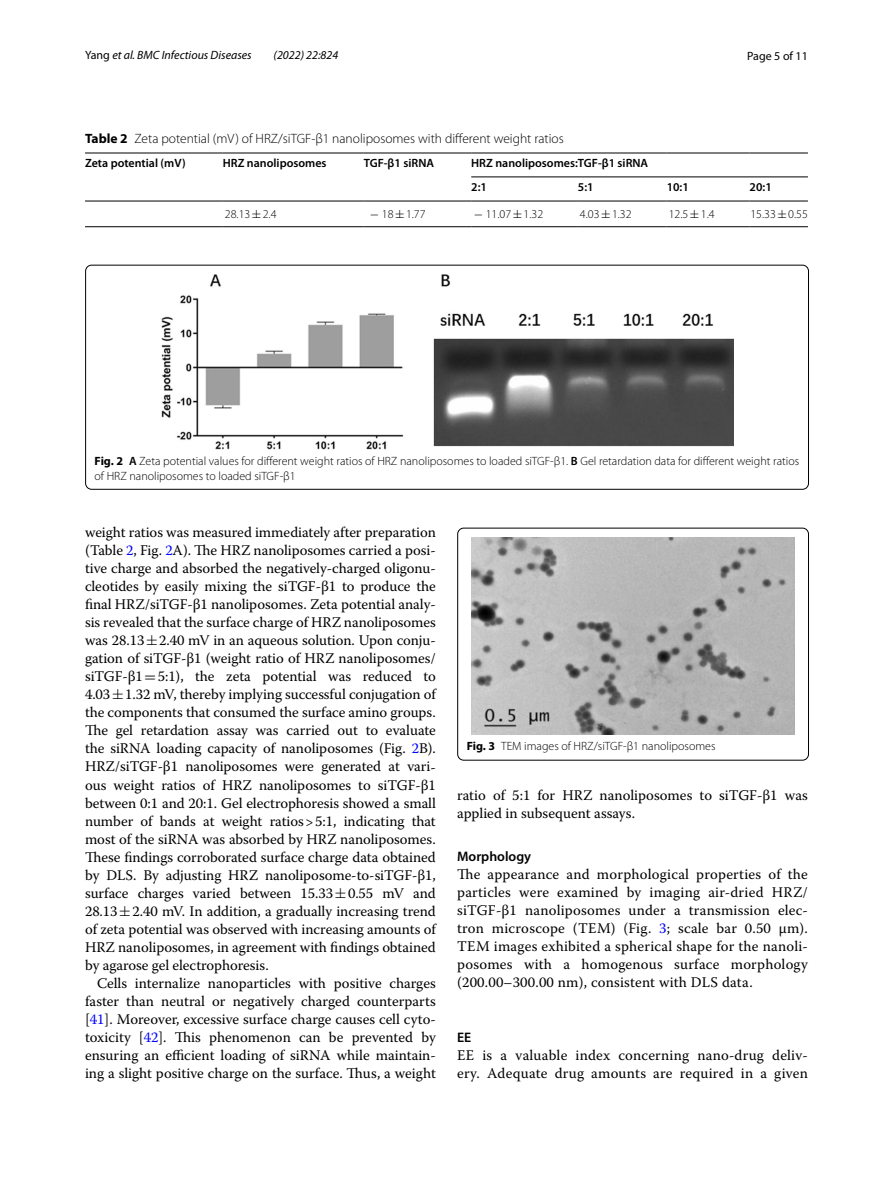
<style>
.page{position:relative;width:893px;height:1187px;background:#fff}
.page>*{position:absolute;margin:0;border:0;box-sizing:border-box;transform-origin:0 0}
.t1{font:14.7px/18px "Warnock Pro";letter-spacing:.005em;color:#000;text-align:justify}
.t2{font:600 13.8px "Myriad Pro";color:#000}
.t3{font:300 13.5px "Myriad Pro";color:#000}
.t4{font:300 12px/15px "Myriad Pro";color:#000}
.t5{font:600 12px/23.9px "Myriad Pro";color:#000}
.t6{font:italic 12px "Myriad Pro";color:#000}
.t7{font:12px "Myriad Pro";color:#000}
.s1{font-style:normal}
.s2{font-weight:700}
.s3{font-family:"MTSY";font-weight:400}
.s4{font-weight:600}
.s5{color:#00f}
.s6{font-family:"MTSY"}
</style>
<div class="page">
<hr style="left:85px;top:153px;width:138px;height:1px;background:#000">
<hr style="left:85px;top:201px;width:138px;height:1px;background:#000">
<hr style="left:223px;top:153px;width:141px;height:1px;background:#000">
<hr style="left:223px;top:201px;width:141px;height:1px;background:#000">
<hr style="left:364px;top:153px;width:107px;height:1px;background:#000">
<hr style="left:364px;top:201px;width:107px;height:1px;background:#000">
<hr style="left:471px;top:153px;width:107px;height:1px;background:#000">
<hr style="left:578px;top:153px;width:89px;height:1px;background:#000">
<hr style="left:667px;top:153px;width:83px;height:1px;background:#000">
<hr style="left:750px;top:153px;width:58px;height:1px;background:#000">
<hr style="left:471px;top:201px;width:107px;height:1px;background:#000">
<hr style="left:578px;top:201px;width:89px;height:1px;background:#000">
<hr style="left:667px;top:201px;width:83px;height:1px;background:#000">
<hr style="left:750px;top:201px;width:58px;height:1px;background:#000">
<hr style="left:85px;top:226px;width:138px;height:1px;background:#000">
<hr style="left:223px;top:226px;width:141px;height:1px;background:#000">
<hr style="left:364px;top:226px;width:107px;height:1px;background:#000">
<hr style="left:471px;top:226px;width:107px;height:1px;background:#000">
<hr style="left:578px;top:226px;width:89px;height:1px;background:#000">
<hr style="left:667px;top:226px;width:83px;height:1px;background:#000">
<hr style="left:750px;top:226px;width:58px;height:1px;background:#000">
<hr style="left:471px;top:177px;width:337px;height:1px;background:#000">
<img style="left:161px;top:274px;width:572px;height:176px">
<div style="left:85px;top:265px;width:724px;height:224px;border:1px solid #000;border-radius:6px"></div>
<img style="left:471px;top:537px;width:324px;height:197px">
<div style="left:457px;top:528px;width:352px;height:232px;border:1px solid #000;border-radius:6px"></div>
<p class="t6" style="left:85px;top:48px;width:168px"><span class="s1">Yang</span> et al. BMC Infectious Diseases</p>
<p class="t6" style="left:274px;top:48px;width:66px">(2022) 22:824</p>
<p class="t7" style="left:747px;top:48px;width:62px">Page 5 of 11</p>
<p class="t3" style="left:85px;top:131px;width:480px"><span class="s2">Table 2</span> Zeta potential (mV) of HRZ/siTGF-β1 nanoliposomes with different weight ratios</p>
<p class="t5" style="left:85px;top:151px;width:102px">Zeta potential (mV)</p>
<p class="t5" style="left:223px;top:151px;width:105px">HRZ nanoliposomes</p>
<p class="t5" style="left:364px;top:151px;width:72px">TGF-β1 siRNA</p>
<p class="t5" style="left:471px;top:151px;width:178px">HRZ nanoliposomes:TGF-β1 siRNA<br>2:1</p>
<p class="t5" style="left:578px;top:175px;width:17px">5:1</p>
<p class="t5" style="left:667px;top:175px;width:24px">10:1</p>
<p class="t5" style="left:750px;top:175px;width:24px">20:1</p>
<p class="t4" style="left:225px;top:207px;width:53px">28.13<span class="s3">±</span>2.4</p>
<p class="t4" style="left:370px;top:207px;width:57px"><span class="s3">−</span> 18<span class="s3">±</span>1.77</p>
<p class="t4" style="left:474px;top:207px;width:71px"><span class="s3">−</span> 11.07<span class="s3">±</span>1.32</p>
<p class="t4" style="left:580px;top:207px;width:53px">4.03<span class="s3">±</span>1.32</p>
<p class="t4" style="left:669px;top:207px;width:47px">12.5<span class="s3">±</span>1.4</p>
<p class="t4" style="left:750px;top:207px;width:59px">15.33<span class="s3">±</span>0.55</p>
<p class="t4" style="left:95px;top:454px;width:706px"><span class="s2">Fig. 2</span> <span class="s4">A</span> Zeta potential values for different weight ratios of HRZ nanoliposomes to loaded siTGF-β1. <span class="s4">B</span> Gel retardation data for different weight ratios of HRZ nanoliposomes to loaded siTGF-β1</p>
<p class="t1" style="left:85px;top:523px;width:352px">weight ratios was measured immediately after preparation (Table <span class="s5">2</span>, Fig. <span class="s5">2</span>A). The HRZ nanoliposomes carried a posi&shy;tive charge and absorbed the negatively-charged oligonu&shy;cleotides by easily mixing the siTGF-β1 to produce the final HRZ/siTGF-β1 nanoliposomes. Zeta potential analy&shy;sis revealed that the surface charge of HRZ nanoliposomes was 28.13<span class="s6">±</span>2.40 mV in an aqueous solution. Upon conju&shy;gation of siTGF-β1 (weight ratio of HRZ nanoliposomes/ siTGF-β1<span class="s6">=</span>5:1), the zeta potential was reduced to 4.03<span class="s6">±</span>1.32 mV, thereby implying successful conjugation of the components that consumed the surface amino groups.<br>The gel retardation assay was carried out to evaluate the siRNA loading capacity of nanoliposomes (Fig. <span class="s5">2</span>B).<br>HRZ/siTGF-β1 nanoliposomes were generated at vari&shy;ous weight ratios of HRZ nanoliposomes to siTGF-β1 between 0:1 and 20:1. Gel electrophoresis showed a small number of bands at weight ratios&gt;5:1, indicating that most of the siRNA was absorbed by HRZ nanoliposomes.<br>These findings corroborated surface charge data obtained by DLS. By adjusting HRZ nanoliposome-to-siTGF-β1, surface charges varied between 15.33<span class="s6">±</span>0.55 mV and 28.13<span class="s6">±</span>2.40 mV. In addition, a gradually increasing trend of zeta potential was observed with increasing amounts of HRZ nanoliposomes, in agreement with findings obtained by agarose gel electrophoresis.</p>
<p class="t1" style="left:85px;top:973px;width:352px;text-indent:12px">Cells internalize nanoparticles with positive charges faster than neutral or negatively charged counterparts [<span class="s5">41</span>]. Moreover, excessive surface charge causes cell cyto&shy;toxicity [<span class="s5">42</span>]. This phenomenon can be prevented by ensuring an efficient loading of siRNA while maintain&shy;ing a slight positive charge on the surface. Thus, a weight</p>
<p class="t4" style="left:467px;top:738px;width:250px"><span class="s2">Fig. 3</span> TEM images of HRZ/siTGF-β1 nanoliposomes</p>
<p class="t1" style="left:457px;top:786px;width:352px">ratio of 5:1 for HRZ nanoliposomes to siTGF-β1 was applied in subsequent assays.</p>
<p class="t2" style="left:457px;top:847px;width:76px">Morphology</p>
<p class="t1" style="left:457px;top:865px;width:352px">The appearance and morphological properties of the particles were examined by imaging air-dried HRZ/ siTGF-β1 nanoliposomes under a transmission elec&shy;tron microscope (TEM) (Fig. <span class="s5">3</span>; scale bar 0.50 µm).<br>TEM images exhibited a spherical shape for the nanoli&shy;posomes with a homogenous surface morphology (200.00–300.00 nm), consistent with DLS data.</p>
<p class="t2" style="left:457px;top:1028px;width:16px">EE</p>
<p class="t1" style="left:457px;top:1045px;width:352px">EE is a valuable index concerning nano-drug deliv&shy;ery. Adequate drug amounts are required in a given</p>
</div>
